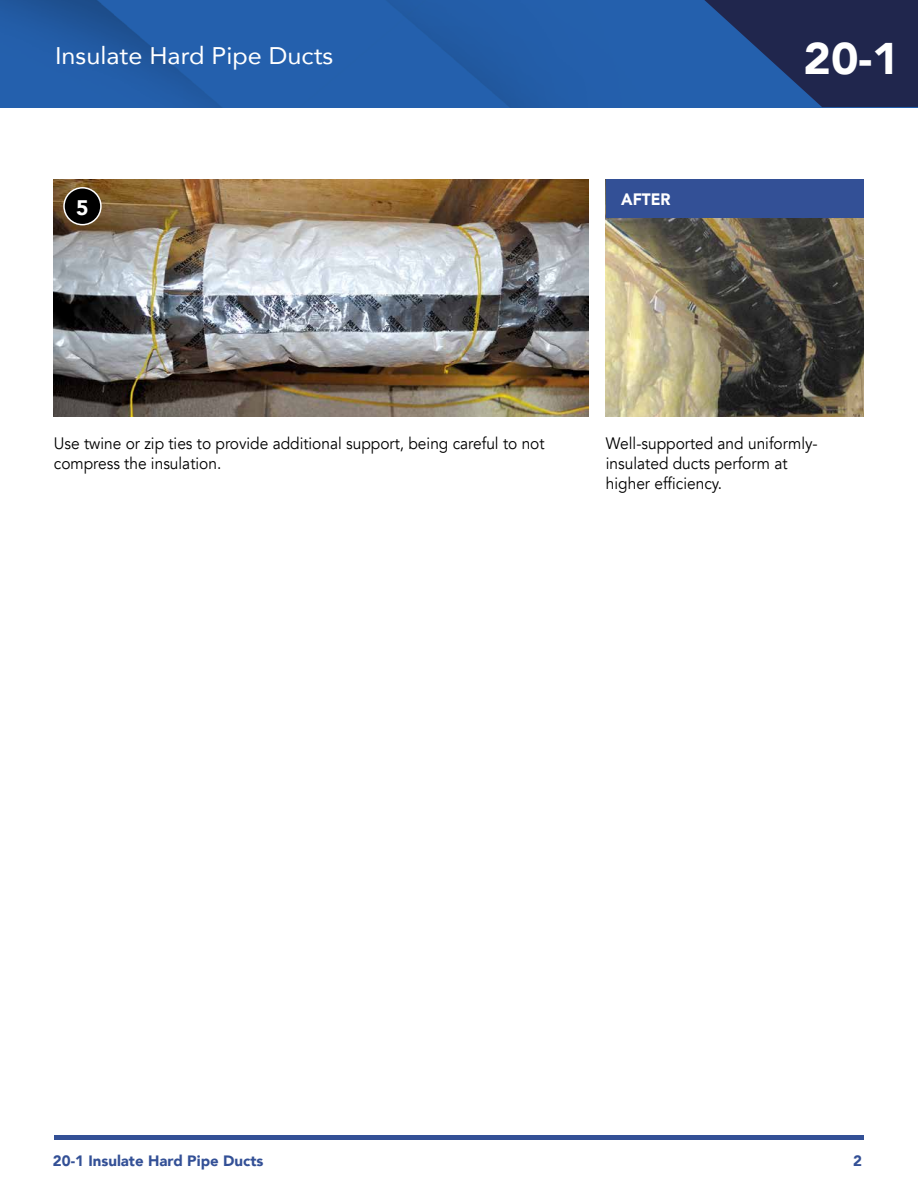
<style>
.page{position:relative;width:918px;height:1188px;background:#fff}
.page>*{position:absolute;margin:0;border:0;box-sizing:border-box;transform-origin:0 0}
.t1{font:900 44.25px "Avenir";color:#fff;scale:1.05 1}
.t2{font:24px "Avenir";color:#fff;scale:1.05 1}
.t3{font:900 21px "Avenir";color:#fff}
.t4{font:16.5px/19.8px "Avenir";color:#000;scale:.94 1}
.t5{font:900 16.5px "Avenir";color:#fff;scale:.94 1}
.t6{font:900 15px "Avenir";color:#335096}
</style>
<div class="page">
<hr style="left:54px;top:1135px;width:810px;height:4px;background:#335096">
<img style="left:0;top:0;width:704px;height:107px">
<svg style="left:704px;top:0;width:214px;height:107px;background:#213667"></svg>
<img style="left:54px;top:179px;width:534px;height:238px">
<img style="left:606px;top:218px;width:257px;height:199px">
<div style="left:64px;top:188px;width:37px;height:37px;background:#000;border-radius:50%"></div>
<div style="left:63px;top:187px;width:39px;height:38px;border:2px solid #fff;border-radius:50%"></div>
<div style="left:606px;top:179px;width:257px;height:39px;background:#335096"></div>
<h2 class="t2" style="left:55px;top:36px;width:267px">Insulate Hard Pipe Ducts</h2>
<p class="t3" style="left:76px;top:189px;width:14px">5</p>
<p class="t5" style="left:621px;top:185px;width:54px">AFTER</p>
<h1 class="t1" style="left:804px;top:21px;width:93px">20-1</h1>
<p class="t4" style="left:54px;top:434px;width:524px">Use twine or zip ties to provide additional support, being careful to not compress the insulation.</p>
<p class="t4" style="left:606px;top:434px;width:227px">Well-supported and uniformly&shy;insulated ducts perform at higher efficiency.</p>
<p class="t6" style="left:53px;top:1148px;width:212px">20-1 Insulate Hard Pipe Ducts</p>
<p class="t6" style="left:853px;top:1148px;width:10px">2</p>
</div>
